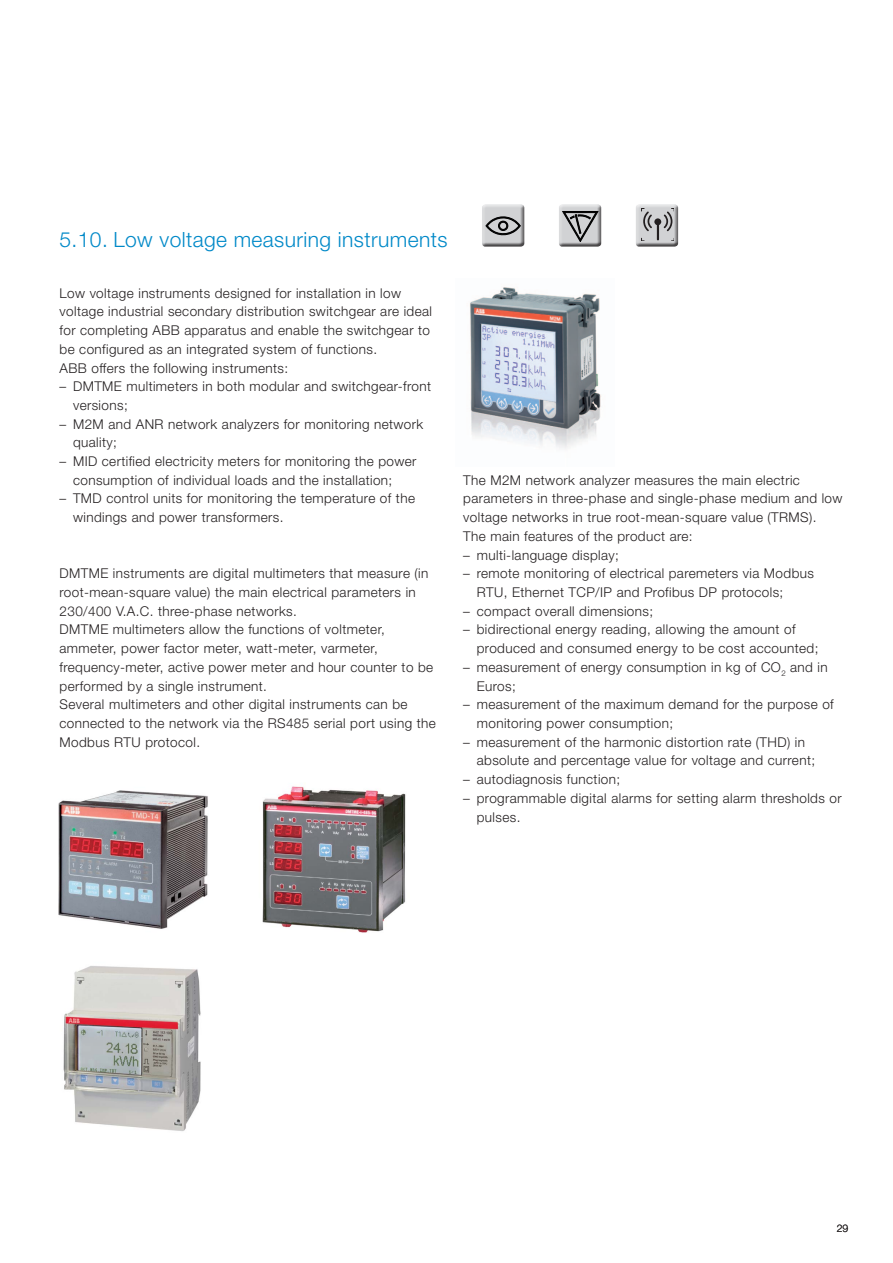
<style>
.page{position:relative;width:893px;height:1263px;background:#fff}
.page>*{position:absolute;margin:0;border:0;box-sizing:border-box;transform-origin:0 0}
._03__Title_Color_C{font:300 21px "Helvetica Neue LT";letter-spacing:.02em;color:#0089c8}
._03__Body_Test{font:300 13.5px/18.8px "Helvetica Neue LT";letter-spacing:.03em;color:#231f20}
._03__Test__R3{font:300 13.5px/18.8px "Helvetica Neue LT";letter-spacing:.03em;color:#231f20}
.t1{font:300 10.5px "Helvetica Neue LT";color:#231f20}
</style>
<div class="page">
<img style="left:58px;top:790px;width:150px;height:139px">
<img style="left:262px;top:786px;width:144px;height:147px">
<img style="left:63px;top:966px;width:138px;height:165px">
<img style="left:469px;top:287px;width:132px;height:162px">
<div style="left:482px;top:203px;width:45px;height:44px;background:#231f20;opacity:.75"></div>
<svg style="left:486px;top:215px;width:34px;height:23px"></svg>
<div style="left:558px;top:203px;width:45px;height:44px;background:#231f20;opacity:.75"></div>
<svg style="left:563px;top:211px;width:35px;height:31px"></svg>
<div style="left:635px;top:203px;width:45px;height:44px;background:#231f20;opacity:.75"></div>
<svg style="left:642px;top:209px;width:31px;height:33px"></svg>
<p class="_03__Title_Color_C" style="left:60px;top:226px;width:389px">5.10. Low voltage measuring instruments</p>
<p class="_03__Body_Test" style="left:60px;top:283px;width:374px">Low voltage instruments designed for installation in low voltage industrial secondary distribution switchgear are ideal for completing ABB apparatus and enable the switchgear to be configured as an integrated system of functions.</p>
<p class="_03__Body_Test" style="left:60px;top:358px;width:230px">ABB offers the following instruments:</p>
<p class="_03__Test__R3" style="left:73px;top:377px;width:360px;text-indent:-14px">– DMTME multimeters in both modular and switchgear-front versions;</p>
<p class="_03__Test__R3" style="left:73px;top:414px;width:352px;text-indent:-14px">– M2M and ANR network analyzers for monitoring network quality;</p>
<p class="_03__Test__R3" style="left:73px;top:452px;width:345px;text-indent:-14px">– MID certified electricity meters for monitoring the power consumption of individual loads and the installation;</p>
<p class="_03__Test__R3" style="left:73px;top:489px;width:343px;text-indent:-14px">– TMD control units for monitoring the temperature of the windings and power transformers.</p>
<p class="_03__Body_Test" style="left:60px;top:564px;width:370px">DMTME instruments are digital multimeters that measure (in root-mean-square value) the main electrical parameters in<br>230/400 V.A.C. three-phase networks.</p>
<p class="_03__Body_Test" style="left:60px;top:620px;width:375px">DMTME multimeters allow the functions of voltmeter, ammeter, power factor meter, watt-meter, varmeter, frequency-meter, active power meter and hour counter to be performed by a single instrument.</p>
<p class="_03__Body_Test" style="left:60px;top:695px;width:378px">Several multimeters and other digital instruments can be connected to the network via the RS485 serial port using the<br>Modbus RTU protocol.</p>
<p class="_03__Body_Test" style="left:463px;top:470px;width:381px">The M2M network analyzer measures the main electric parameters in three-phase and single-phase medium and low voltage networks in true root-mean-square value (TRMS).</p>
<p class="_03__Body_Test" style="left:463px;top:526px;width:231px">The main features of the product are:</p>
<p class="_03__Test__R3" style="left:463px;top:545px;width:157px">– multi-language display;</p>
<p class="_03__Test__R3" style="left:477px;top:564px;width:339px;text-indent:-14px">– remote monitoring of electrical paremeters via Modbus<br>RTU, Ethernet TCP/IP and Profibus DP protocols;</p>
<p class="_03__Test__R3" style="left:463px;top:601px;width:191px">– compact overall dimensions;</p>
<p class="_03__Test__R3" style="left:477px;top:620px;width:343px;text-indent:-14px">– bidirectional energy reading, allowing the amount of produced and consumed energy to be cost accounted;</p>
<p class="_03__Test__R3" style="left:477px;top:657px;width:352px;text-indent:-14px">– measurement of energy consumption in kg of CO<sub>2</sub> and in<br>Euros;</p>
<p class="_03__Test__R3" style="left:477px;top:695px;width:358px;text-indent:-14px">– measurement of the maximum demand for the purpose of monitoring power consumption;</p>
<p class="_03__Test__R3" style="left:477px;top:732px;width:340px;text-indent:-14px">– measurement of the harmonic distortion rate (THD) in absolute and percentage value for voltage and current;</p>
<p class="_03__Test__R3" style="left:463px;top:770px;width:158px">– autodiagnosis function;</p>
<p class="_03__Test__R3" style="left:477px;top:788px;width:366px;text-indent:-14px">– programmable digital alarms for setting alarm thresholds or pulses.</p>
<p class="t1" style="left:837px;top:1222px;width:13px">29</p>
</div>
